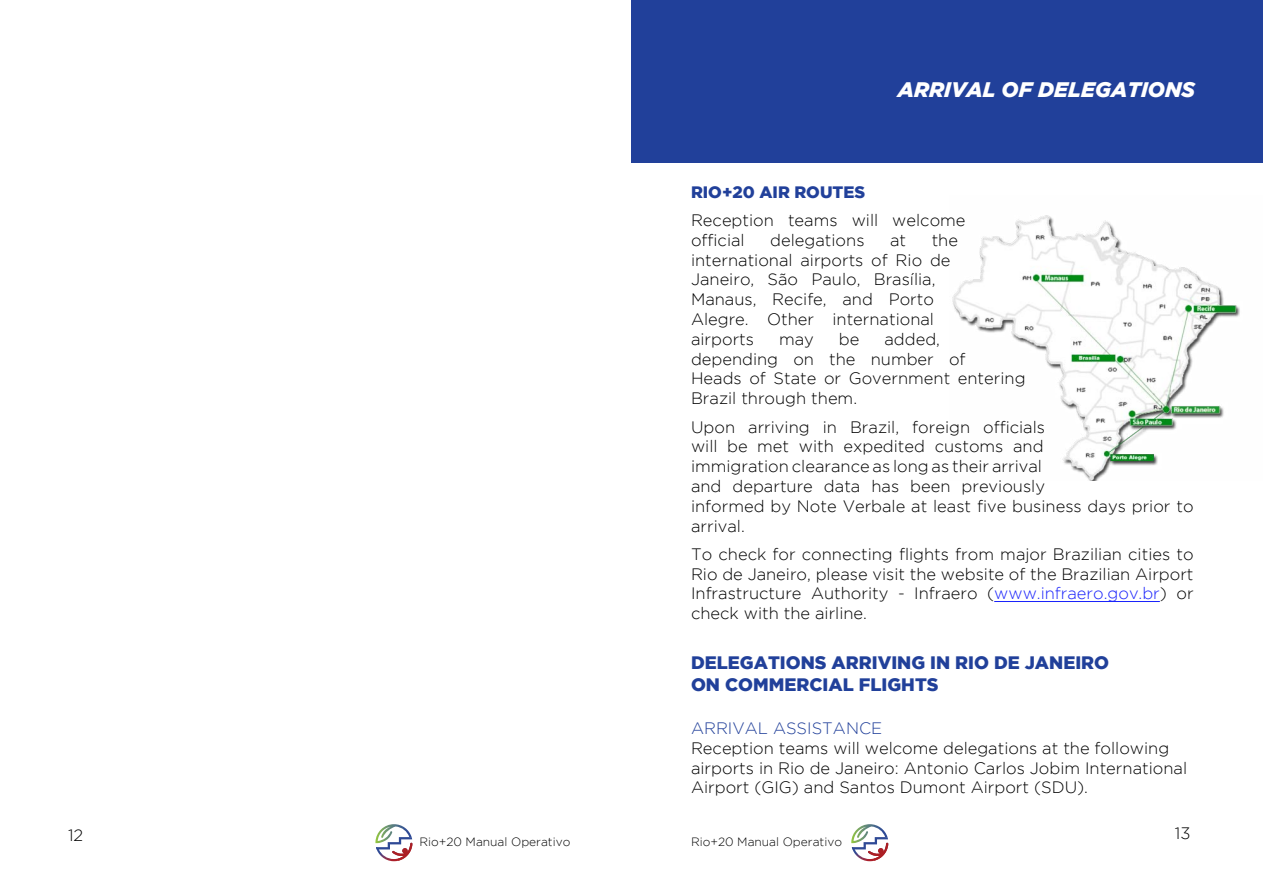
<style>
.page{position:relative;width:1263px;height:893px;background:#fff}
.page>*{position:absolute;margin:0;border:0;box-sizing:border-box;transform-origin:0 0}
.t1{font:italic 900 21px "Gotham";color:#fff}
.t2{font:900 18px/21.6px "Gotham";color:#21409a}
.t3{font:300 16.5px/19.8px "Gotham";color:#000}
.t4{font:300 16.5px "Gotham";color:#21409a}
.t5{font:900 16.5px "Gotham";color:#21409a}
.t6{font:300 12px "Gotham";color:#000}
.s1{color:#1922fb}
</style>
<div class="page">
<svg style="left:375px;top:824px;width:37px;height:37px"></svg>
<svg style="left:851px;top:824px;width:37px;height:37px"></svg>
<div style="left:631px;top:0;width:632px;height:162px;background:#21409a"></div>
<hr style="left:994px;top:601px;width:166px;height:1px;background:#1922fb">
<img style="left:952px;top:215px;width:288px;height:265px">
<p class="t3" style="left:68px;top:825px;width:17px">12</p>
<p class="t6" style="left:419px;top:836px;width:152px">Rio+20 Manual Operativo</p>
<p class="t1" style="left:898px;top:77px;width:299px">ARRIVAL OF DELEGATIONS</p>
<p class="t5" style="left:691px;top:182px;width:176px">RIO+20 AIR ROUTES</p>
<p class="t3" style="left:691px;top:210px;width:276px">Reception teams will welcome official</p>
<p class="t3" style="left:691px;top:230px;width:268px;text-indent:241px">the international airports of Rio de<br>Janeiro, São Paulo, Brasília,<br>Manaus, Recife, and Porto<br>Alegre. Other international airports</p>
<p class="t3" style="left:770px;top:230px;width:96px">delegations</p>
<p class="t3" style="left:890px;top:230px;width:18px">at</p>
<p class="t3" style="left:691px;top:329px;width:336px;text-indent:193px">added, depending on the number of<br>Heads of State or Government entering<br>Brazil through them.</p>
<p class="t3" style="left:691px;top:417px;width:504px">Upon arriving in Brazil, foreign officials<br>will be met with expedited customs and<br>immigration clearance as long as their arrival<br>and departure data has been previously<br>informed by Note Verbale at least five business days prior to arrival.</p>
<p class="t3" style="left:691px;top:544px;width:504px;text-align:justify">To check for connecting flights from major Brazilian cities to Rio de Janeiro, please visit the website of the Brazilian Airport Infrastructure Authority - Infraero (<span class="s1">www.infraero.gov.br</span>) or check with the airline.</p>
<p class="t2" style="left:691px;top:652px;width:420px">DELEGATIONS ARRIVING IN RIO DE JANEIRO<br>ON COMMERCIAL FLIGHTS</p>
<p class="t4" style="left:691px;top:719px;width:193px">ARRIVAL ASSISTANCE</p>
<p class="t3" style="left:691px;top:738px;width:498px">Reception teams will welcome delegations at the following airports in Rio de Janeiro: Antonio Carlos Jobim International<br>Airport (GIG) and Santos Dumont Airport (SDU).</p>
<p class="t3" style="left:779px;top:329px;width:36px">may</p>
<p class="t3" style="left:839px;top:329px;width:22px">be</p>
<p class="t6" style="left:691px;top:836px;width:152px">Rio+20 Manual Operativo</p>
<p class="t3" style="left:1175px;top:823px;width:17px">13</p>
</div>
